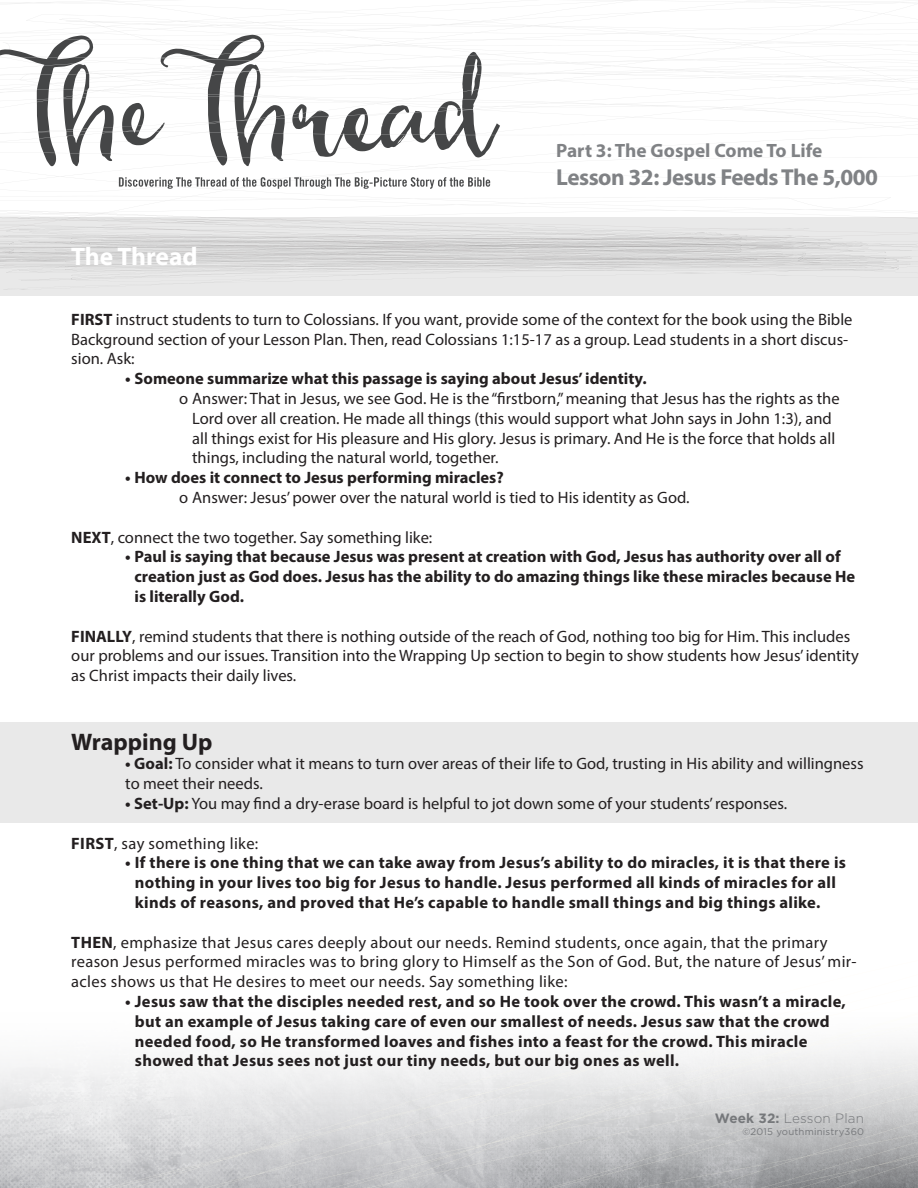
<style>
.page{position:relative;width:918px;height:1188px;background:#fff}
.page>*{position:absolute;margin:0;border:0;box-sizing:border-box;transform-origin:0 0}
.t1{font:700 25.5px "Myriad Pro";color:#fff}
.t2{font:700 24px "Myriad Pro";color:#231f20}
.t3{font:700 23.1px "Myriad Pro";letter-spacing:-.02em;color:#808285}
.t4{font:700 19.35px "Myriad Pro";color:#808285}
.t5{font:16.5px/19.8px "Myriad Pro";color:#231f20}
.t6{font:700 16.5px/19.8px "Myriad Pro";letter-spacing:.02em;color:#231f20}
.t7{font:700 16.5px/19.8px "Myriad Pro";color:#231f20}
.t8{font:16.5px/19.8px "Myriad Pro";letter-spacing:.02em;color:#231f20}
.t9{font:300 13.5px "Gotham";letter-spacing:.01em;color:#76787b}
.t10{font:9.6px "Gotham";letter-spacing:.02em;color:#76787b}
.s1{font-weight:700}
</style>
<div class="page">
<svg style="left:0;top:0;width:918px;height:205px"></svg>
<svg style="left:119px;top:177px;width:371px;height:12px"></svg>
<svg style="left:0;top:1045px;width:918px;height:143px"></svg>
<div style="left:0;top:722px;width:918px;height:100px;background:#e9e9e9"></div>
<div style="left:0;top:218px;width:918px;height:78px;background:#e9e9e9"></div>
<svg style="left:0;top:209px;width:918px;height:69px"></svg>
<svg style="left:0;top:228px;width:918px;height:44px"></svg>
<p class="t1" style="left:71px;top:240px;width:128px">The Thread</p>
<p class="t4" style="left:556px;top:138px;width:268px">Part 3: The Gospel Come To Life</p>
<h3 class="t3" style="left:556px;top:162px;width:323px">Lesson 32: Jesus Feeds The 5,000</h3>
<p class="t5" style="left:71px;top:309px;width:783px"><span class="s1">FIRST</span> instruct students to turn to Colossians. If you want, provide some of the context for the book using the Bible<br>Background section of your Lesson Plan. Then, read Colossians 1:15-17 as a group. Lead students in a short discus&shy;sion. Ask:</p>
<p class="t7" style="left:125px;top:368px;width:523px">• Someone summarize what this passage is saying about Jesus’ identity.</p>
<p class="t5" style="left:192px;top:388px;width:649px;text-indent:-13px">o Answer: That in Jesus, we see God. He is the “firstborn,” meaning that Jesus has the rights as the Lord over all creation. He made all things (this would support what John says in John 1:3), and all things exist for His pleasure and His glory. Jesus is primary. And He is the force that holds all things, including the natural world, together.</p>
<p class="t7" style="left:125px;top:467px;width:380px">• How does it connect to Jesus performing miracles?</p>
<p class="t5" style="left:179px;top:487px;width:512px">o Answer: Jesus’ power over the natural world is tied to His identity as God.</p>
<p class="t5" style="left:71px;top:527px;width:363px"><span class="s1">NEXT</span>, connect the two together. Say something like:</p>
<p class="t7" style="left:135px;top:546px;width:722px;text-indent:-9px">• Paul is saying that because Jesus was present at creation with God, Jesus has authority over all of creation just as God does. Jesus has the ability to do amazing things like these miracles because He is literally God.</p>
<p class="t5" style="left:71px;top:626px;width:789px"><span class="s1">FINALLY</span>, remind students that there is nothing outside of the reach of God, nothing too big for Him. This includes our problems and our issues. Transition into the Wrapping Up section to begin to show students how Jesus’ identity as Christ impacts their daily lives.</p>
<p class="t2" style="left:71px;top:726px;width:143px">Wrapping Up</p>
<p class="t5" style="left:125px;top:754px;width:740px"><span class="s1">• Goal:</span> To consider what it means to turn over areas of their life to God, trusting in His ability and willingness to meet their needs.</p>
<p class="t5" style="left:125px;top:793px;width:664px"><span class="s1">• Set-Up:</span> You may find a dry-erase board is helpful to jot down some of your students’ responses.</p>
<p class="t8" style="left:71px;top:833px;width:189px"><span class="s1">FIRST</span>, say something like:</p>
<p class="t6" style="left:135px;top:852px;width:713px;text-indent:-10px">• If there is one thing that we can take away from Jesus’s ability to do miracles, it is that there is nothing in your lives too big for Jesus to handle. Jesus performed all kinds of miracles for all kinds of reasons, and proved that He’s capable to handle small things and big things alike.</p>
<p class="t8" style="left:71px;top:932px;width:787px"><span class="s1">THEN</span>, emphasize that Jesus cares deeply about our needs. Remind students, once again, that the primary reason Jesus performed miracles was to bring glory to Himself as the Son of God. But, the nature of Jesus’ mir&shy;acles shows us that He desires to meet our needs. Say something like:</p>
<p class="t6" style="left:135px;top:991px;width:713px;text-indent:-10px">• Jesus saw that the disciples needed rest, and so He took over the crowd. This wasn’t a miracle, but an example of Jesus taking care of even our smallest of needs. Jesus saw that the crowd needed food, so He transformed loaves and fishes into a feast for the crowd. This miracle showed that Jesus sees not just our tiny needs, but our big ones as well.</p>
<p class="t9" style="left:715px;top:1110px;width:151px"><span class="s1">Week 32:</span> Lesson Plan</p>
<p class="t10" style="left:742px;top:1126px;width:123px">©2015 youthministry360</p>
</div>
